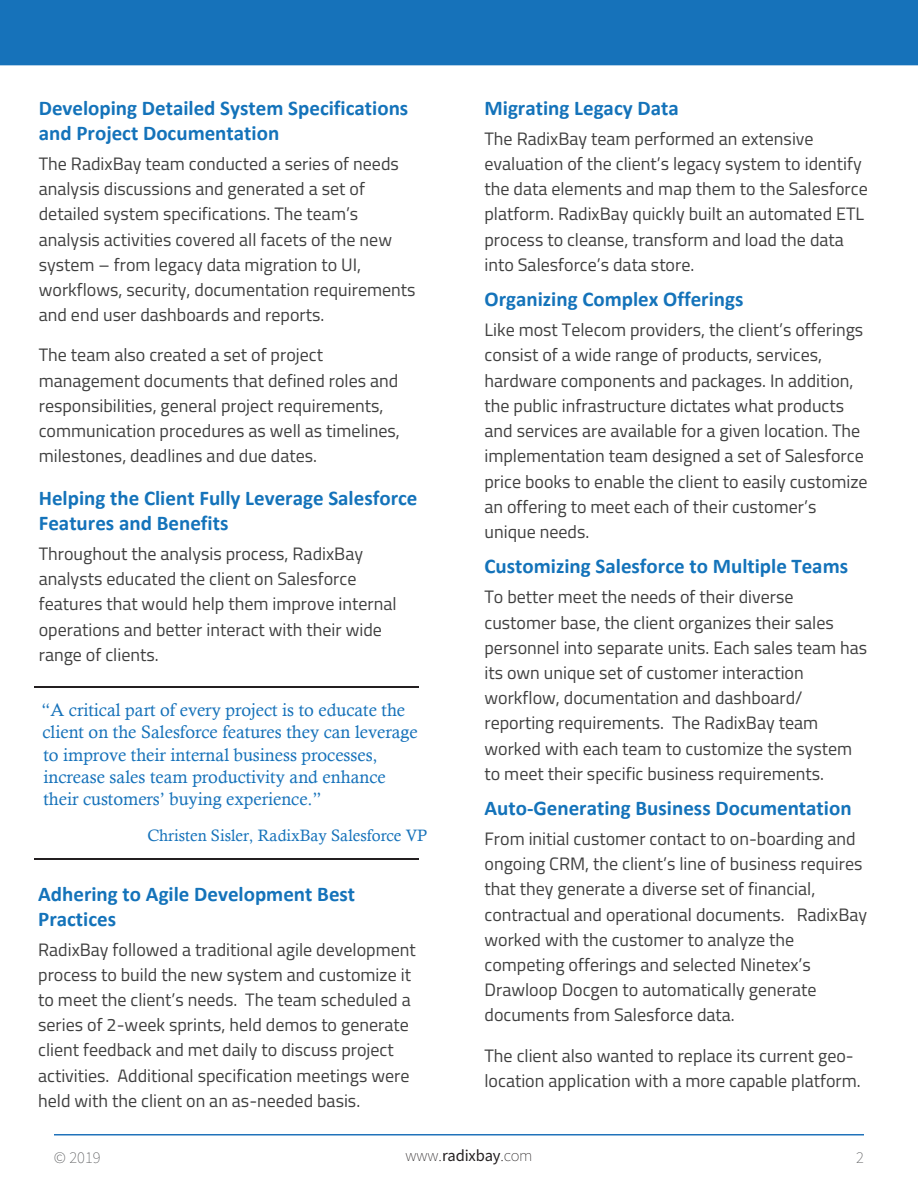
<style>
.page{position:relative;width:918px;height:1188px;background:#fff}
.page>*{position:absolute;margin:0;border:0;box-sizing:border-box;transform-origin:0 0}
.t1{font:700 21px/25.2px "Calibri";color:#1473ba}
.t2{font:18px/25.2px "Titillium Web";color:#404040}
.t3{font:18px/22.4px "Calisto";color:#1672ba}
.t4{font:16.5px "Calisto";color:#1672ba}
.t5{font:200 16.5px "Source Sans Pro";letter-spacing:-.01em;color:#231f20}
.t6{font:200 16.5px "Source Sans Pro";color:#57585a}
.s1{font-weight:400}
</style>
<div class="page">
<div style="left:0;top:0;width:918px;height:65px;background:#1672ba"></div>
<hr style="left:54px;top:1134px;width:810px;height:2px;background:#2072ba">
<hr style="left:34px;top:687px;width:385px;height:1px;background:#231f20">
<hr style="left:34px;top:858px;width:385px;height:2px;background:#231f20">
<p class="t1" style="left:39px;top:95px;width:371px">Developing Detailed System Specifications and Project Documentation</p>
<p class="t2" style="left:39px;top:150px;width:378px">The RadixBay team conducted a series of needs analysis discussions and generated a set of detailed system specifications. The team’s analysis activities covered all facets of the new system – from legacy data migration to UI, workflows, security, documentation requirements and end user dashboards and reports.</p>
<p class="t2" style="left:39px;top:342px;width:363px">The team also created a set of project management documents that defined roles and responsibilities, general project requirements, communication procedures as well as timelines, milestones, deadlines and due dates.</p>
<p class="t1" style="left:39px;top:485px;width:380px">Helping the Client Fully Leverage Salesforce<br>Features and Benefits</p>
<p class="t2" style="left:39px;top:540px;width:359px">Throughout the analysis process, RadixBay analysts educated the client on Salesforce features that would help them improve internal operations and better interact with their wide range of clients.</p>
<p class="t3" style="left:41px;top:698px;width:378px">“A critical part of every project is to educate the client on the Salesforce features they can leverage to improve their internal business processes, increase sales team productivity and enhance their customers’ buying experience.”</p>
<p class="t4" style="left:147px;top:826px;width:282px">Christen Sisler, RadixBay Salesforce VP</p>
<p class="t1" style="left:38px;top:881px;width:319px">Adhering to Agile Development Best<br>Practices</p>
<p class="t2" style="left:38px;top:936px;width:379px">RadixBay followed a traditional agile development process to build the new system and customize it to meet the client’s needs. The team scheduled a series of 2-week sprints, held demos to generate client feedback and met daily to discuss project activities. Additional specification meetings were held with the client on an as-needed basis.</p>
<p class="t1" style="left:485px;top:95px;width:196px">Migrating Legacy Data</p>
<p class="t2" style="left:485px;top:125px;width:385px">The RadixBay team performed an extensive evaluation of the client’s legacy system to identify the data elements and map them to the Salesforce platform. RadixBay quickly built an automated ETL process to cleanse, transform and load the data into Salesforce’s data store.</p>
<p class="t1" style="left:485px;top:287px;width:261px">Organizing Complex Offerings</p>
<p class="t2" style="left:485px;top:317px;width:385px">Like most Telecom providers, the client’s offerings consist of a wide range of products, services, hardware components and packages. In addition, the public infrastructure dictates what products and services are available for a given location. The implementation team designed a set of Salesforce price books to enable the client to easily customize an offering to meet each of their customer’s unique needs.</p>
<p class="t1" style="left:485px;top:554px;width:365px">Customizing Salesforce to Multiple Teams</p>
<p class="t2" style="left:485px;top:584px;width:384px">To better meet the needs of their diverse customer base, the client organizes their sales personnel into separate units. Each sales team has its own unique set of customer interaction workflow, documentation and dashboard/ reporting requirements. The RadixBay team worked with each team to customize the system to meet their specific business requirements.</p>
<p class="t1" style="left:485px;top:795px;width:369px">Auto-Generating Business Documentation</p>
<p class="t2" style="left:485px;top:825px;width:384px">From initial customer contact to on-boarding and ongoing CRM, the client’s line of business requires that they generate a diverse set of financial, contractual and operational documents. RadixBay worked with the customer to analyze the competing offerings and selected Ninetex’s Drawloop Docgen to automatically generate documents from Salesforce data.</p>
<p class="t2" style="left:485px;top:1042px;width:378px">The client also wanted to replace its current geo&shy;location application with a more capable platform.</p>
<p class="t6" style="left:54px;top:1147px;width:48px">© 2019</p>
<p class="t5" style="left:405px;top:1146px;width:129px">www.<span class="s1">radixbay</span>.com</p>
<p class="t6" style="left:856px;top:1147px;width:9px">2</p>
</div>
